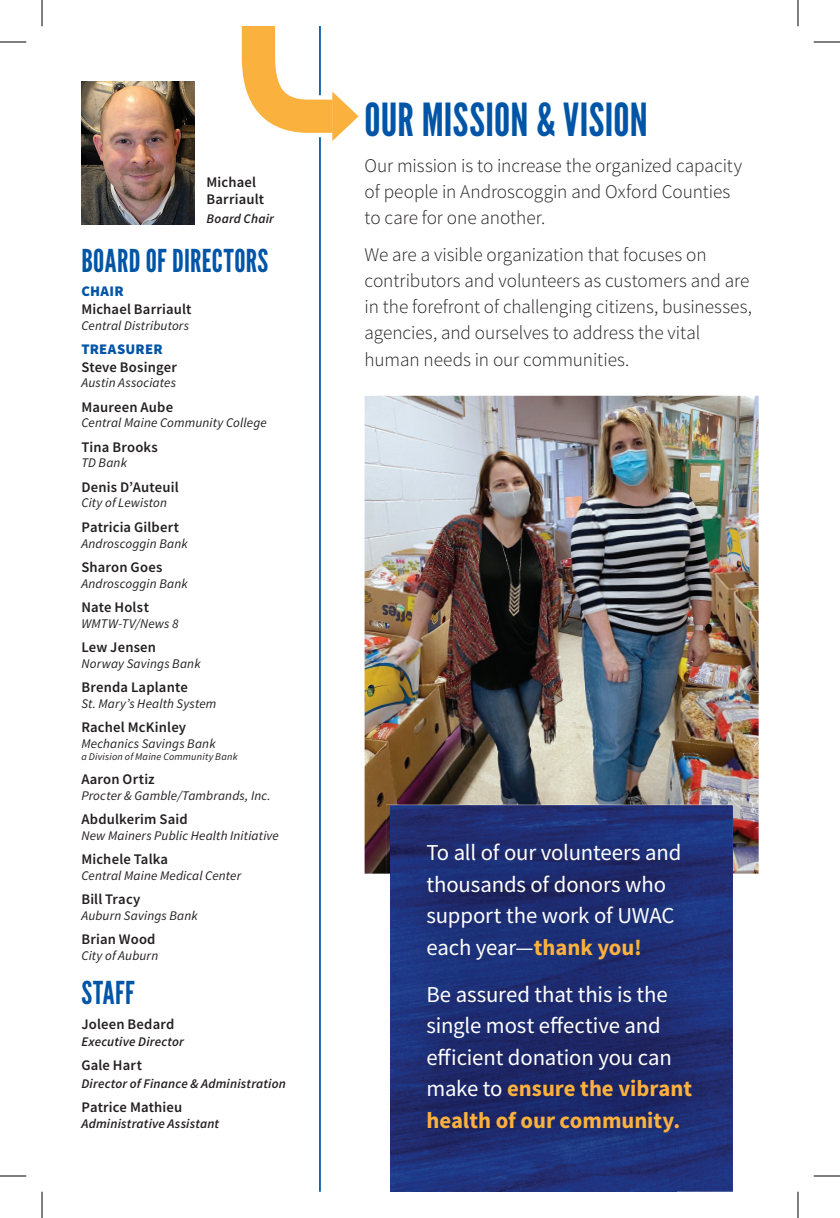
<style>
.page{position:relative;width:840px;height:1218px;background:#fff}
.page>*{position:absolute;margin:0;border:0;box-sizing:border-box;transform-origin:0 0}
.t1{font:45.5px "League Gothic";letter-spacing:.005em;color:#0155a7}
.t2{font:31.5px "League Gothic";letter-spacing:.01em;color:#0155a7}
.t3{font:22.75px/31.5px "Source Sans Pro";letter-spacing:-.005em;color:#fff}
.t4{font:300 19.25px/26.2px "Source Sans Pro";letter-spacing:-.005em;color:#231f20}
.t5{font:600 14.7px/17.5px "Source Sans Pro";letter-spacing:.01em;color:#231f20}
.t6{font:900 14.7px "Source Sans Pro";letter-spacing:.015em;color:#0155a7}
.t7{font:italic 13.12px "Source Sans Pro";letter-spacing:.01em;color:#231f20}
.t8{font:italic 600 13.12px "Source Sans Pro";letter-spacing:.015em;color:#231f20}
.t9{font:italic 10.33px "Source Sans Pro";letter-spacing:.015em;color:#231f20}
.s1{font-weight:700;color:#fbb13d}
</style>
<div class="page">
<img style="left:81px;top:81px;width:114px;height:144px">
<hr style="left:319px;top:26px;width:2px;height:1166px;background:#0155a7">
<svg style="left:241px;top:26px;width:118px;height:132px"></svg>
<img style="left:365px;top:396px;width:394px;height:478px">
<img style="left:676px;top:805px;width:57px;height:387px">
<img style="left:390px;top:1172px;width:286px;height:20px">
<img style="left:386px;top:804px;width:345px;height:70px">
<img style="left:390px;top:805px;width:341px;height:367px">
<svg style="left:0;top:42px;width:26px;height:1px"></svg>
<svg style="left:814px;top:42px;width:26px;height:1px"></svg>
<svg style="left:0;top:1176px;width:26px;height:1px"></svg>
<svg style="left:814px;top:1176px;width:26px;height:1px"></svg>
<svg style="left:42px;top:0;width:1px;height:26px"></svg>
<svg style="left:42px;top:1192px;width:1px;height:26px"></svg>
<svg style="left:798px;top:0;width:1px;height:26px"></svg>
<svg style="left:798px;top:1192px;width:1px;height:26px"></svg>
<p class="t5" style="left:207px;top:173px;width:59px">Michael<br>Barriault</p>
<p class="t8" style="left:207px;top:210px;width:69px">Board Chair</p>
<h2 class="t2" style="left:81px;top:242px;width:188px">BOARD OF DIRECTORS</h2>
<p class="t6" style="left:81px;top:281px;width:44px">CHAIR</p>
<p class="t5" style="left:81px;top:300px;width:112px">Michael Barriault</p>
<p class="t7" style="left:81px;top:317px;width:109px">Central Distributors</p>
<p class="t6" style="left:81px;top:339px;width:83px">TREASURER</p>
<p class="t5" style="left:81px;top:358px;width:97px">Steve Bosinger</p>
<p class="t7" style="left:81px;top:375px;width:96px">Austin Associates</p>
<p class="t5" style="left:81px;top:398px;width:93px">Maureen Aube</p>
<p class="t7" style="left:81px;top:415px;width:187px">Central Maine Community College</p>
<p class="t5" style="left:81px;top:438px;width:78px">Tina Brooks</p>
<p class="t7" style="left:81px;top:455px;width:47px">TD Bank</p>
<p class="t5" style="left:81px;top:478px;width:99px">Denis D’Auteuil</p>
<p class="t7" style="left:81px;top:495px;width:87px">City of Lewiston</p>
<p class="t5" style="left:81px;top:518px;width:99px">Patricia Gilbert</p>
<p class="t7" style="left:81px;top:535px;width:108px">Androscoggin Bank</p>
<p class="t5" style="left:81px;top:558px;width:82px">Sharon Goes</p>
<p class="t7" style="left:81px;top:575px;width:108px">Androscoggin Bank</p>
<p class="t5" style="left:81px;top:598px;width:69px">Nate Holst</p>
<p class="t7" style="left:81px;top:615px;width:99px">WMTW-TV/News 8</p>
<p class="t5" style="left:81px;top:638px;width:76px">Lew Jensen</p>
<p class="t7" style="left:81px;top:655px;width:121px">Norway Savings Bank</p>
<p class="t5" style="left:81px;top:678px;width:108px">Brenda Laplante</p>
<p class="t7" style="left:81px;top:695px;width:137px">St. Mary’s Health System</p>
<p class="t5" style="left:81px;top:718px;width:106px">Rachel McKinley</p>
<p class="t7" style="left:81px;top:735px;width:136px">Mechanics Savings Bank</p>
<p class="t9" style="left:81px;top:750px;width:158px">a Division of Maine Community Bank</p>
<p class="t5" style="left:81px;top:770px;width:75px">Aaron Ortiz</p>
<p class="t7" style="left:81px;top:787px;width:191px">Procter &amp; Gamble/Tambrands, Inc.</p>
<p class="t5" style="left:81px;top:810px;width:108px">Abdulkerim Said</p>
<p class="t7" style="left:81px;top:827px;width:199px">New Mainers Public Health Initiative</p>
<p class="t5" style="left:81px;top:850px;width:88px">Michele Talka</p>
<p class="t7" style="left:81px;top:867px;width:161px">Central Maine Medical Center</p>
<p class="t5" style="left:81px;top:890px;width:61px">Bill Tracy</p>
<p class="t7" style="left:81px;top:907px;width:118px">Auburn Savings Bank</p>
<p class="t5" style="left:81px;top:930px;width:76px">Brian Wood</p>
<p class="t7" style="left:81px;top:947px;width:78px">City of Auburn</p>
<h2 class="t2" style="left:81px;top:974px;width:55px">STAFF</h2>
<p class="t5" style="left:81px;top:1015px;width:94px">Joleen Bedard</p>
<p class="t8" style="left:81px;top:1033px;width:104px">Executive Director</p>
<p class="t5" style="left:81px;top:1056px;width:62px">Gale Hart</p>
<p class="t8" style="left:81px;top:1075px;width:206px">Director of Finance &amp; Administration</p>
<p class="t5" style="left:81px;top:1098px;width:102px">Patrice Mathieu</p>
<p class="t8" style="left:81px;top:1115px;width:139px">Administrative Assistant</p>
<h1 class="t1" style="left:365px;top:92px;width:285px">OUR MISSION &amp; VISION</h1>
<h3 class="t4" style="left:365px;top:152px;width:379px">Our mission is to increase the organized capacity of people in Androscoggin and Oxford Counties to care for one another.</h3>
<h3 class="t4" style="left:365px;top:241px;width:389px">We are a visible organization that focuses on contributors and volunteers as customers and are in the forefront of challenging citizens, businesses, agencies, and ourselves to address the vital human needs in our communities.</h3>
<h3 class="t3" style="left:426px;top:837px;width:257px">To all of our volunteers and thousands of donors who support the work of UWAC each year—<span class="s1">thank you!</span></h3>
<h3 class="t3" style="left:426px;top:978px;width:267px">Be assured that this is the single most effective and efficient donation you can make to <span class="s1">ensure the vibrant health of our community.</span></h3>
</div>
